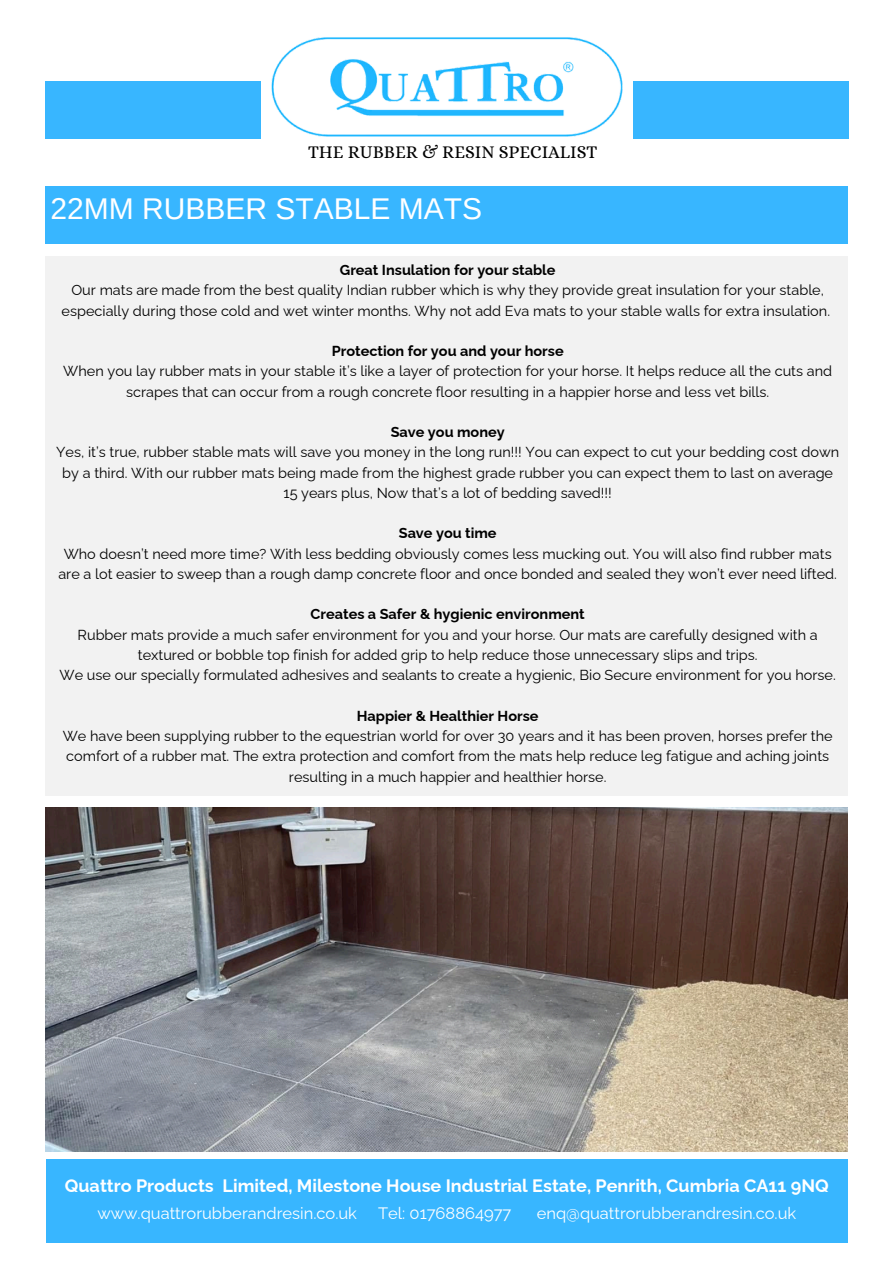
<style>
.page{position:relative;width:894px;height:1264px;background:#fff}
.page>*{position:absolute;margin:0;border:0;box-sizing:border-box;transform-origin:0 0}
.t1{font:30px "Arimo";color:#fff}
.t2{font:700 18px "Raleway";color:#fff}
.t3{font:18px "Alice";color:#000}
.t4{font:16.5px "Raleway";color:#fff}
.t5{font:14.4px/20.2px "Raleway";color:#000;text-align:center}
.t6{font:700 14.4px "Raleway";color:#000}
</style>
<div class="page">
<div style="left:46px;top:187px;width:801px;height:57px;background:#38b6ff"></div>
<div style="left:46px;top:1159px;width:801px;height:84px;background:#38b6ff"></div>
<img style="left:247px;top:37px;width:376px;height:102px">
<div style="left:46px;top:82px;width:214px;height:57px;background:#38b6ff"></div>
<div style="left:633px;top:82px;width:214px;height:57px;background:#38b6ff"></div>
<div style="left:46px;top:256px;width:801px;height:539px;background:#f2f2f2"></div>
<img style="left:46px;top:807px;width:801px;height:344px">
<h3 class="t3" style="left:308px;top:141px;width:291px">THE RUBBER &amp; RESIN SPECIALIST</h3>
<p class="t1" style="left:50px;top:191px;width:433px">22MM RUBBER STABLE MATS</p>
<p class="t6" style="left:340px;top:261px;width:217px">Great Insulation for your stable</p>
<p class="t5" style="left:62px;top:280px;width:769px">Our mats are made from the best quality Indian rubber which is why they provide great insulation for your stable, especially during those cold and wet winter months. Why not add Eva mats to your stable walls for extra insulation.</p>
<p class="t6" style="left:331px;top:342px;width:233px">Protection for you and your horse</p>
<p class="t5" style="left:63px;top:361px;width:770px">When you lay rubber mats in your stable it’s like a layer of protection for your horse. It helps reduce all the cuts and scrapes that can occur from a rough concrete floor resulting in a happier horse and less vet bills.</p>
<p class="t6" style="left:390px;top:423px;width:115px">Save you money</p>
<p class="t5" style="left:56px;top:442px;width:784px">Yes, it’s true, rubber stable mats will save you money in the long run!!! You can expect to cut your bedding cost down by a third. With our rubber mats being made from the highest grade rubber you can expect them to last on average<br>15 years plus, Now that’s a lot of bedding saved!!!</p>
<p class="t6" style="left:398px;top:525px;width:99px">Save you time</p>
<p class="t5" style="left:58px;top:543px;width:779px">Who doesn’t need more time? With less bedding obviously comes less mucking out. You will also find rubber mats are a lot easier to sweep than a rough damp concrete floor and once bonded and sealed they won’t ever need lifted.</p>
<p class="t6" style="left:310px;top:606px;width:276px">Creates a Safer &amp; hygienic environment</p>
<p class="t5" style="left:78px;top:624px;width:741px">Rubber mats provide a much safer environment for you and your horse. Our mats are carefully designed with a textured or bobble top finish for added grip to help reduce those unnecessary slips and trips.</p>
<p class="t5" style="left:60px;top:665px;width:777px">We use our specially formulated adhesives and sealants to create a hygienic, Bio Secure environment for you horse.</p>
<p class="t6" style="left:357px;top:707px;width:183px">Happier &amp; Healthier Horse</p>
<p class="t5" style="left:63px;top:725px;width:771px">We have been supplying rubber to the equestrian world for over 30 years and it has been proven, horses prefer the comfort of a rubber mat. The extra protection and comfort from the mats help reduce leg fatigue and aching joints resulting in a much happier and healthier horse.</p>
<p class="t2" style="left:65px;top:1175px;width:765px">Quattro Products Limited, Milestone House Industrial Estate, Penrith, Cumbria CA11 9NQ</p>
<h2 class="t4" style="left:97px;top:1203px;width:261px">www.quattrorubberandresin.co.uk</h2>
<h2 class="t4" style="left:378px;top:1203px;width:135px">Tel: 01768864977</h2>
<h2 class="t4" style="left:536px;top:1203px;width:261px">enq@quattrorubberandresin.co.uk</h2>
</div>
